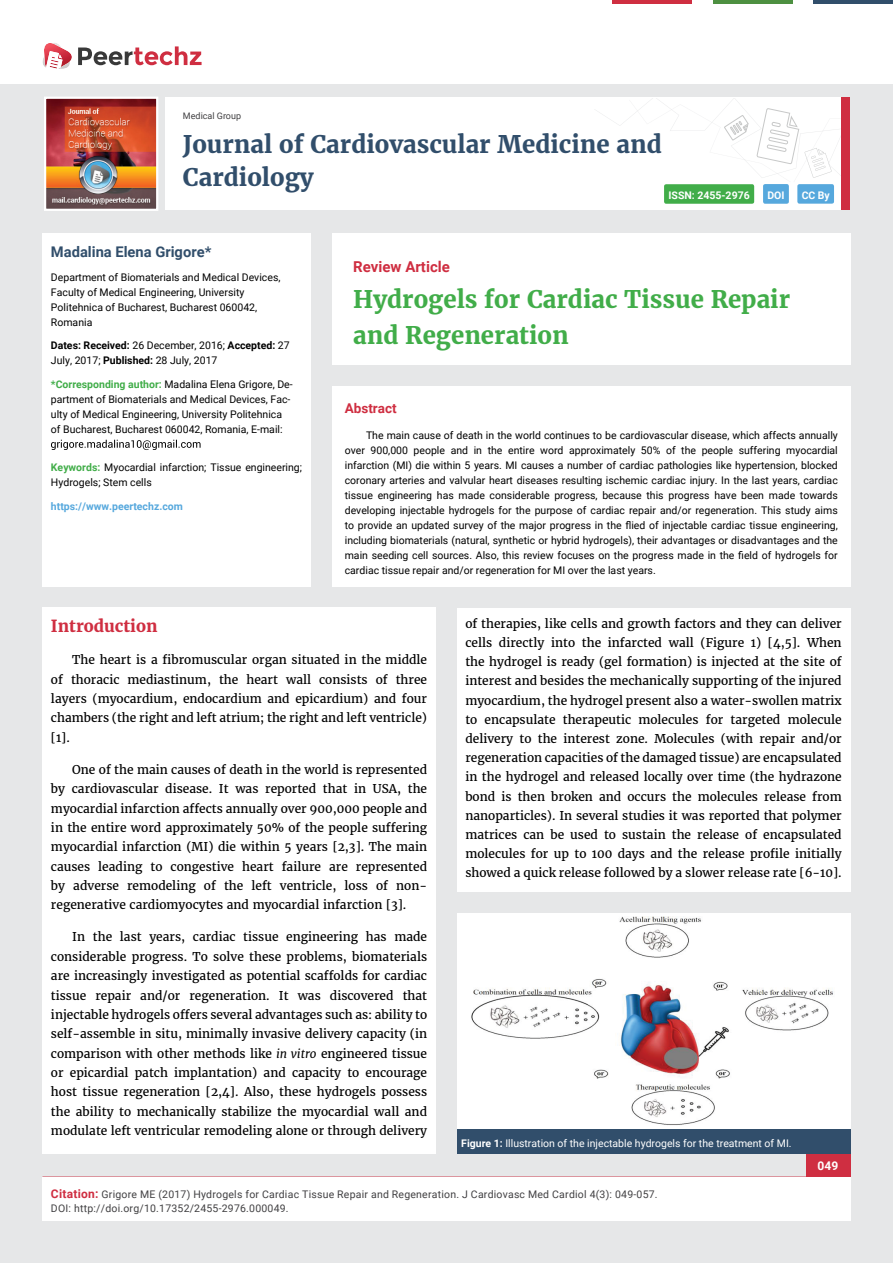
<style>
.page{position:relative;width:893px;height:1263px;background:#e6e7e8}
.page>*{position:absolute;margin:0;border:0;box-sizing:border-box;transform-origin:0 0}
.t1{font:700 24px/36px "Merriweather";color:#41ad49}
.t2{font:700 24px/33px "Merriweather";color:#314e6b}
.t3{font:700 16.5px "Merriweather";color:#cf2e41}
.t4{font:700 15px "Roboto";color:#cf2e41}
.t5{font:700 14.7px "Roboto";color:#314e6b}
.t6{font:700 13.5px "Roboto";color:#cf2e41}
.t7{font:12px/19.4px "Merriweather";color:#000;text-align:justify}
.t8{font:700 12px "Roboto";color:#fff}
.t9{font:10.5px/15px "Roboto";color:#000}
.t10{font:10.5px/13.5px "Roboto";letter-spacing:.02em;color:#414042}
.t11{font:10.5px "Roboto";color:#fff}
.t12{font:700 10.5px "Roboto";color:#56a8dd}
.t13{font:700 10.5px "Roboto";color:#fff}
.t14{font:9px "Roboto";color:#414042}
.s1{font-weight:700}
.s2{font-weight:700;color:#41ad49}
.s3{font-style:italic}
.s4{font-weight:700;font-size:12px;color:#cf2e41}
</style>
<div class="page">
<div style="left:165px;top:98px;width:684px;height:112px;background:#fff"></div>
<svg style="left:596px;top:99px;width:245px;height:79px"></svg>
<div style="left:841px;top:98px;width:8px;height:112px;background:#cf2e41"></div>
<img style="left:47px;top:100px;width:108px;height:108px">
<div style="left:44px;top:97px;width:114px;height:114px;border:2px solid #fff"></div>
<div style="left:0;top:0;width:893px;height:83px;background:#fff"></div>
<div style="left:763px;top:184px;width:26px;height:20px;background:#56a8dd;border-radius:2px"></div>
<div style="left:797px;top:184px;width:37px;height:20px;background:#56a8dd;border-radius:2px"></div>
<hr style="left:713px;top:0;width:79px;height:3px;background:#4d9041">
<hr style="left:612px;top:0;width:80px;height:3px;background:#cf2e41">
<hr style="left:813px;top:0;width:80px;height:3px;background:#314e6b">
<div style="left:806px;top:1154px;width:44px;height:51px;background:#cf2e41"></div>
<div style="left:42px;top:1177px;width:809px;height:43px;background:#fff"></div>
<svg style="left:42px;top:43px;width:160px;height:26px"></svg>
<div style="left:664px;top:184px;width:90px;height:20px;background:#41ad49;border-radius:2px"></div>
<div style="left:332px;top:386px;width:518px;height:200px;background:#fff"></div>
<div style="left:332px;top:233px;width:518px;height:132px;background:#fff"></div>
<div style="left:42px;top:233px;width:269px;height:353px;background:#fff"></div>
<svg style="left:51px;top:440px;width:150px;height:10px"></svg>
<div style="left:42px;top:608px;width:394px;height:546px;background:#fff"></div>
<div style="left:457px;top:608px;width:393px;height:283px;background:#fff"></div>
<div style="left:457px;top:913px;width:393px;height:217px;background:#fff"></div>
<div style="left:457px;top:1130px;width:393px;height:24px;background:#314e6b"></div>
<img style="left:471px;top:917px;width:362px;height:208px">
<p class="t14" style="left:183px;top:111px;width:60px">Medical Group</p>
<h1 class="t2" style="left:183px;top:128px;width:480px">Journal of Cardiovascular Medicine and<br>Cardiology</h1>
<p class="t13" style="left:668px;top:189px;width:83px">ISSN: 2455-2976</p>
<p class="t13" style="left:767px;top:189px;width:19px">DOI</p>
<p class="t13" style="left:802px;top:189px;width:29px">CC By</p>
<p class="t5" style="left:51px;top:244px;width:162px">Madalina Elena Grigore*</p>
<p class="t9" style="left:51px;top:270px;width:231px">Department of Biomaterials and Medical Devices, Faculty of Medical Engineering, University Politehnica of Bucharest, Bucharest 060042, Romania</p>
<p class="t9" style="left:51px;top:338px;width:240px"><span class="s1">Dates: Received:</span> 26 December, 2016; <span class="s1">Accepted:</span> 27<br>July, 2017; <span class="s1">Published:</span> 28 July, 2017</p>
<p class="t9" style="left:51px;top:377px;width:243px"><span class="s2">*Corresponding author:</span> Madalina Elena Grigore, De&shy;partment of Biomaterials and Medical Devices, Fac&shy;ulty of Medical Engineering, University Politehnica of Bucharest, Bucharest 060042, Romania, E-mail:</p>
<p class="t9" style="left:51px;top:460px;width:253px"><span class="s2">Keywords:</span> Myocardial infarction; Tissue engineering;<br>Hydrogels; Stem cells</p>
<p class="t12" style="left:51px;top:500px;width:133px">https://www.peertechz.com</p>
<p class="t4" style="left:353px;top:258px;width:98px">Review Article</p>
<h1 class="t1" style="left:353px;top:281px;width:438px">Hydrogels for Cardiac Tissue Repair and Regeneration</h1>
<p class="t6" style="left:345px;top:400px;width:53px">Abstract</p>
<p class="t9" style="left:345px;top:427px;width:494px;text-align:justify;text-indent:21px">The main cause of death in the world continues to be cardiovascular disease, which affects annually over 900,000 people and in the entire word approximately 50% of the people suffering myocardial infarction (MI) die within 5 years. MI causes a number of cardiac pathologies like hypertension, blocked coronary arteries and valvular heart diseases resulting ischemic cardiac injury. In the last years, cardiac tissue engineering has made considerable progress, because this progress have been made towards developing injectable hydrogels for the purpose of cardiac repair and/or regeneration. This study aims to provide an updated survey of the major progress in the flied of injectable cardiac tissue engineering, including biomaterials (natural, synthetic or hybrid hydrogels), their advantages or disadvantages and the main seeding cell sources. Also, this review focuses on the progress made in the field of hydrogels for cardiac tissue repair and/or regeneration for MI over the last years.</p>
<h2 class="t3" style="left:51px;top:616px;width:108px">Introduction</h2>
<p class="t7" style="left:51px;top:650px;width:378px;text-indent:21px">The heart is a fibromuscular organ situated in the middle of thoracic mediastinum, the heart wall consists of three layers (myocardium, endocardium and epicardium) and four chambers (the right and left atrium; the right and left ventricle) [1].</p>
<p class="t7" style="left:51px;top:760px;width:378px;text-indent:21px">One of the main causes of death in the world is represented by cardiovascular disease. It was reported that in USA, the myocardial infarction affects annually over 900,000 people and in the entire word approximately 50% of the people suffering myocardial infarction (MI) die within 5 years [2,3]. The main causes leading to congestive heart failure are represented by adverse remodeling of the left ventricle, loss of non&shy;regenerative cardiomyocytes and myocardial infarction [3].</p>
<p class="t7" style="left:51px;top:928px;width:378px;text-indent:21px">In the last years, cardiac tissue engineering has made considerable progress. To solve these problems, biomaterials are increasingly investigated as potential scaffolds for cardiac tissue repair and/or regeneration. It was discovered that injectable hydrogels offers several advantages such as: ability to self-assemble in situ, minimally invasive delivery capacity (in comparison with other methods like <span class="s3">in vitro</span> engineered tissue or epicardial patch implantation) and capacity to encourage host tissue regeneration [2,4]. Also, these hydrogels possess the ability to mechanically stabilize the myocardial wall and modulate left ventricular remodeling alone or through delivery</p>
<p class="t7" style="left:465px;top:614px;width:378px">of therapies, like cells and growth factors and they can deliver cells directly into the infarcted wall (Figure 1) [4,5]. When the hydrogel is ready (gel formation) is injected at the site of interest and besides the mechanically supporting of the injured myocardium, the hydrogel present also a water-swollen matrix to encapsulate therapeutic molecules for targeted molecule delivery to the interest zone. Molecules (with repair and/or regeneration capacities of the damaged tissue) are encapsulated in the hydrogel and released locally over time (the hydrazone bond is then broken and occurs the molecules release from nanoparticles). In several studies it was reported that polymer matrices can be used to sustain the release of encapsulated molecules for up to 100 days and the release profile initially showed a quick release followed by a slower release rate [6-10].</p>
<p class="t11" style="left:461px;top:1138px;width:332px"><span class="s1">Figure 1:</span> Illustration of the injectable hydrogels for the treatment of MI.</p>
<p class="t8" style="left:817px;top:1159px;width:22px">049</p>
<p class="t10" style="left:51px;top:1188px;width:608px"><span class="s4">Citation:</span> Grigore ME (2017) Hydrogels for Cardiac Tissue Repair and Regeneration. J Cardiovasc Med Cardiol 4(3): 049-057.<br>DOI: http://doi.org/10.17352/2455-2976.000049.</p>
</div>
